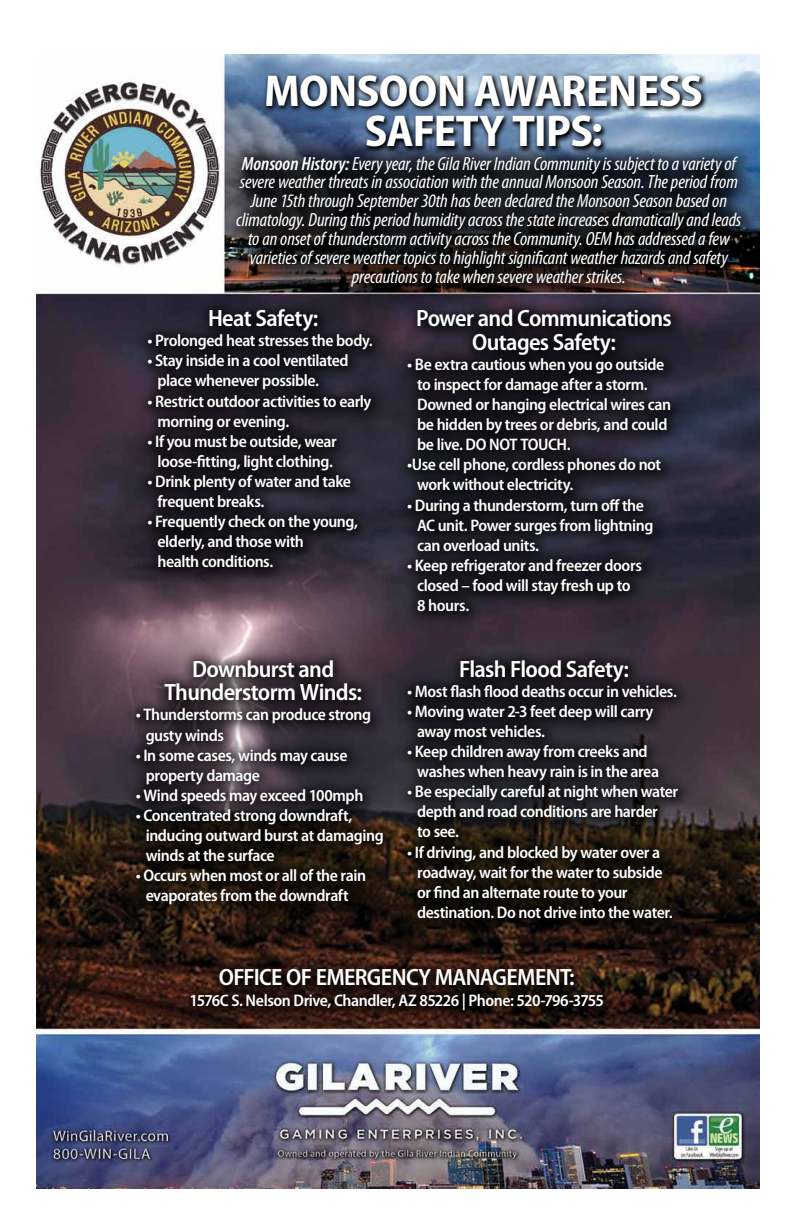
<style>
.page{position:relative;width:792px;height:1224px;background:#fff}
.page>*{position:absolute;margin:0;border:0;box-sizing:border-box;transform-origin:0 0}
.t1{font:700 semi-condensed 44.9px/40.4px "Myriad Pro";letter-spacing:-.015em;color:#fff;text-align:center}
.t2{font:600 semi-condensed 23.6px/23.6px "Myriad Pro";letter-spacing:-.03em;color:#fff;text-align:center}
.t3{font:italic condensed 19.1px/18.8px "Myriad Pro";letter-spacing:-.01em;color:#fff;text-align:center}
.t4{font:600 semi-condensed 16.7px/20.1px "Myriad Pro";letter-spacing:-.025em;color:#fff}
.s1{font-weight:600}
</style>
<div class="page">
<img style="left:37px;top:55px;width:722px;height:1134px">
<svg style="left:262px;top:72px;width:446px;height:67px;background:#495a6e"></svg>
<img style="left:219px;top:139px;width:540px;height:168px">
<div style="left:123px;top:648px;width:275px;height:272px;background:#000;opacity:.72"></div>
<div style="left:135px;top:297px;width:252px;height:287px;background:#000;opacity:.72"></div>
<div style="left:395px;top:298px;width:292px;height:329px;background:#000;opacity:.72"></div>
<div style="left:395px;top:648px;width:298px;height:286px;background:#000;opacity:.72"></div>
<div style="left:178px;top:957px;width:441px;height:69px;background:#000;opacity:.72"></div>
<h1 class="t1" style="left:264px;top:71px;width:440px">MONSOON AWARENESS<br>SAFETY TIPS:</h1>
<p class="t3" style="left:236px;top:154px;width:507px"><span class="s1">Monsoon History:</span> Every year, the Gila River Indian Community is subject to a variety of severe weather threats in association with the annual Monsoon Season. The period from June 15th through September 30th has been declared the Monsoon Season based on climatology. During this period humidity across the state increases dramatically and leads to an onset of thunderstorm activity across the Community. OEM has addressed a few varieties of severe weather topics to highlight significant weather hazards and safety precautions to take when severe weather strikes.</p>
<h2 class="t2" style="left:208px;top:307px;width:112px">Heat Safety:</h2>
<p class="t4" style="left:147px;top:331px;width:227px">• Prolonged heat stresses the body.</p>
<p class="t4" style="left:157px;top:351px;width:193px;text-indent:-10px">• Stay inside in a cool ventilated place whenever possible.</p>
<p class="t4" style="left:157px;top:391px;width:216px;text-indent:-10px">• Restrict outdoor activities to early morning or evening.</p>
<p class="t4" style="left:147px;top:431px;width:191px;text-align:center">• If you must be outside, wear loose-fitting, light clothing.</p>
<p class="t4" style="left:157px;top:472px;width:195px;text-indent:-10px">• Drink plenty of water and take frequent breaks.</p>
<p class="t4" style="left:157px;top:512px;width:202px;text-indent:-10px">• Frequently check on the young, elderly, and those with<br>health conditions.</p>
<h2 class="t2" style="left:164px;top:657px;width:199px">Downburst and<br>Thunderstorm Winds:</h2>
<p class="t4" style="left:146px;top:705px;width:227px;text-indent:-10px">• Thunderstorms can produce strong gusty winds</p>
<p class="t4" style="left:146px;top:745px;width:203px;text-indent:-10px">• In some cases, winds may cause property damage</p>
<p class="t4" style="left:136px;top:785px;width:229px">• Wind speeds may exceed 100mph</p>
<p class="t4" style="left:146px;top:806px;width:240px;text-indent:-10px">• Concentrated strong downdraft, inducing outward burst at damaging winds at the surface</p>
<p class="t4" style="left:136px;top:866px;width:232px;text-align:center">• Occurs when most or all of the rain evaporates from the downdraft</p>
<h2 class="t2" style="left:416px;top:307px;width:257px">Power and Communications<br>Outages Safety:</h2>
<p class="t4" style="left:417px;top:355px;width:255px;text-indent:-10px">• Be extra cautious when you go outside to inspect for damage after a storm.<br>Downed or hanging electrical wires can be hidden by trees or debris, and could be live. DO NOT TOUCH.</p>
<p class="t4" style="left:417px;top:455px;width:246px;text-indent:-10px">•Use cell phone, cordless phones do not work without electricity.</p>
<p class="t4" style="left:417px;top:495px;width:238px;text-indent:-10px">• During a thunderstorm, turn off the<br>AC unit. Power surges from lightning can overload units.</p>
<p class="t4" style="left:417px;top:555px;width:226px;text-indent:-10px">• Keep refrigerator and freezer doors closed – food will stay fresh up to<br>8 hours.</p>
<h2 class="t2" style="left:459px;top:657px;width:171px">Flash Flood Safety:</h2>
<p class="t4" style="left:407px;top:681px;width:271px">• Most flash flood deaths occur in vehicles.</p>
<p class="t4" style="left:417px;top:702px;width:238px;text-indent:-10px">• Moving water 2-3 feet deep will carry away most vehicles.</p>
<p class="t4" style="left:417px;top:742px;width:243px;text-indent:-10px">• Keep children away from creeks and washes when heavy rain is in the area</p>
<p class="t4" style="left:417px;top:782px;width:263px;text-indent:-10px">• Be especially careful at night when water depth and road conditions are harder<br>to see.</p>
<p class="t4" style="left:417px;top:842px;width:257px;text-indent:-10px">• If driving, and blocked by water over a roadway, wait for the water to subside or find an alternate route to your destination. Do not drive into the water.</p>
<h2 class="t2" style="left:219px;top:966px;width:357px">OFFICE OF EMERGENCY MANAGEMENT:</h2>
<p class="t4" style="left:190px;top:990px;width:416px">1576C S. Nelson Drive, Chandler, AZ 85226 | Phone: 520-796-3755</p>
</div>
